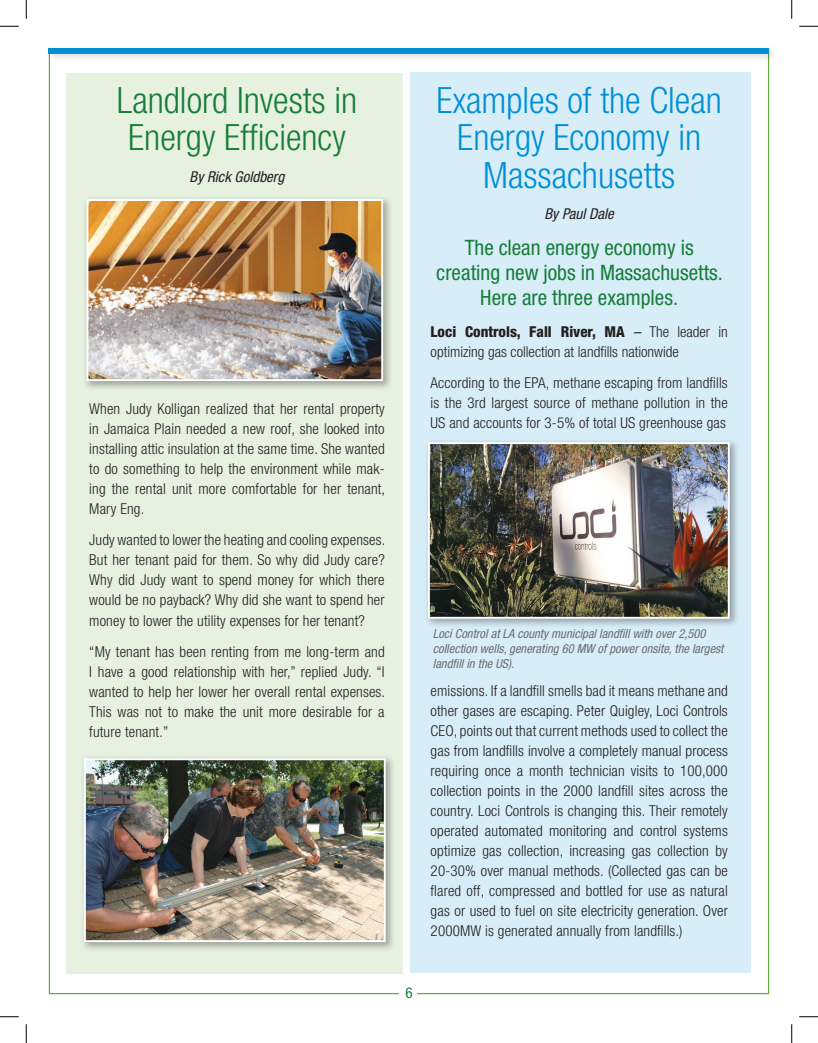
<style>
.page{position:relative;width:818px;height:1043px;background:#fff}
.page>*{position:absolute;margin:0;border:0;box-sizing:border-box;transform-origin:0 0}
.t1{font:300 condensed 36.25px/37.5px "Helvetica Neue";color:#008fd5;text-align:center}
.t2{font:300 condensed 36.25px/37.5px "Helvetica Neue";color:#187d39;text-align:center}
.t3{font:condensed 21.25px/25px "Helvetica Neue";color:#187d39;text-align:center}
.t4{font:300 condensed 15px/20px "Helvetica Neue";letter-spacing:.01em;color:#231f20;text-align:justify}
.t5{font:italic condensed 15px "Helvetica Neue";color:#231f20}
.t6{font:condensed 15px "Helvetica Neue";color:#187d39}
.t7{font:italic condensed 12.5px/15px "Helvetica Neue";color:#6c6d70}
.s1{font-weight:800}
.s2{font-weight:400}
</style>
<div class="page">
<div style="left:66px;top:73px;width:340px;height:900px;background:#e6f1e0"></div>
<div style="left:410px;top:72px;width:340px;height:900px;background:#d7edf8"></div>
<div style="left:45px;top:44px;width:733px;height:19px;background:#231f20;opacity:.2"></div>
<div style="left:49px;top:49px;width:720px;height:5px;background:#008fd5"></div>
<div style="left:83px;top:195px;width:310px;height:196px;background:#231f20;opacity:.35"></div>
<img style="left:90px;top:202px;width:290px;height:176px">
<div style="left:87px;top:199px;width:296px;height:182px;border:2px solid #fff"></div>
<div style="left:424px;top:438px;width:315px;height:190px;background:#231f20;opacity:.35"></div>
<img style="left:431px;top:445px;width:295px;height:170px">
<div style="left:428px;top:442px;width:301px;height:176px;border:2px solid #fff"></div>
<div style="left:402px;top:73px;width:7px;height:905px;background:#fff"></div>
<div style="left:80px;top:754px;width:315px;height:197px;background:#231f20;opacity:.35"></div>
<img style="left:87px;top:761px;width:295px;height:178px">
<div style="left:84px;top:758px;width:301px;height:184px;border:2px solid #fff"></div>
<svg style="left:0;top:25px;width:19px;height:2px"></svg>
<svg style="left:799px;top:25px;width:19px;height:2px"></svg>
<svg style="left:0;top:1016px;width:19px;height:1px"></svg>
<svg style="left:799px;top:1016px;width:19px;height:1px"></svg>
<svg style="left:25px;top:0;width:2px;height:19px"></svg>
<svg style="left:25px;top:1024px;width:2px;height:18px"></svg>
<svg style="left:791px;top:0;width:1px;height:19px"></svg>
<svg style="left:791px;top:1024px;width:1px;height:18px"></svg>
<p class="t2" style="left:117px;top:81px;width:242px">Landlord Invests in<br>Energy Efficiency</p>
<p class="t5" style="left:190px;top:167px;width:96px">By Rick Goldberg</p>
<p class="t4" style="left:89px;top:399px;width:297px">When Judy Kolligan realized that her rental property in Jamaica Plain needed a new roof, she looked into installing attic insulation at the same time. She wanted to do something to help the environment while mak&shy;ing the rental unit more comfortable for her tenant, Mary Eng.</p>
<p class="t4" style="left:89px;top:530px;width:297px">Judy wanted to lower the heating and cooling expenses.<br>But her tenant paid for them. So why did Judy care?<br>Why did Judy want to spend money for which there would be no payback? Why did she want to spend her money to lower the utility expenses for her tenant?</p>
<p class="t4" style="left:89px;top:641px;width:297px">“My tenant has been renting from me long-term and I have a good relationship with her,” replied Judy. “I wanted to help her lower her overall rental expenses.<br>This was not to make the unit more desirable for a future tenant.”</p>
<p class="t1" style="left:436px;top:81px;width:287px">Examples of the Clean<br>Energy Economy in<br>Massachusetts</p>
<p class="t5" style="left:544px;top:205px;width:71px">By Paul Dale</p>
<p class="t3" style="left:436px;top:235px;width:288px">The clean energy economy is creating new jobs in Massachusetts.<br>Here are three examples.</p>
<p class="t4" style="left:430px;top:321px;width:299px"><span class="s1">Loci Controls, Fall River, MA</span> <span class="s2">–</span> The leader in optimizing gas collection at landfills nationwide</p>
<p class="t4" style="left:430px;top:372px;width:298px">According to the EPA, methane escaping from landfills is the 3rd largest source of methane pollution in the US and accounts for 3-5% of total US greenhouse gas</p>
<p class="t7" style="left:433px;top:625px;width:292px">Loci Control at LA county municipal landfill with over 2,500 collection wells, generating 60 MW of power onsite, the largest landfill in the US).</p>
<p class="t4" style="left:430px;top:680px;width:299px">emissions. If a landfill smells bad it means methane and other gases are escaping. Peter Quigley, Loci Controls CEO, points out that current methods used to collect the gas from landfills involve a completely manual process requiring once a month technician visits to 100,000 collection points in the 2000 landfill sites across the country. Loci Controls is changing this. Their remotely operated automated monitoring and control systems optimize gas collection, increasing gas collection by 20-30% over manual methods. (Collected gas can be flared off, compressed and bottled for use as natural gas or used to fuel on site electricity generation. Over 2000MW is generated annually from landfills.)</p>
<p class="t6" style="left:405px;top:984px;width:9px">6</p>
</div>
